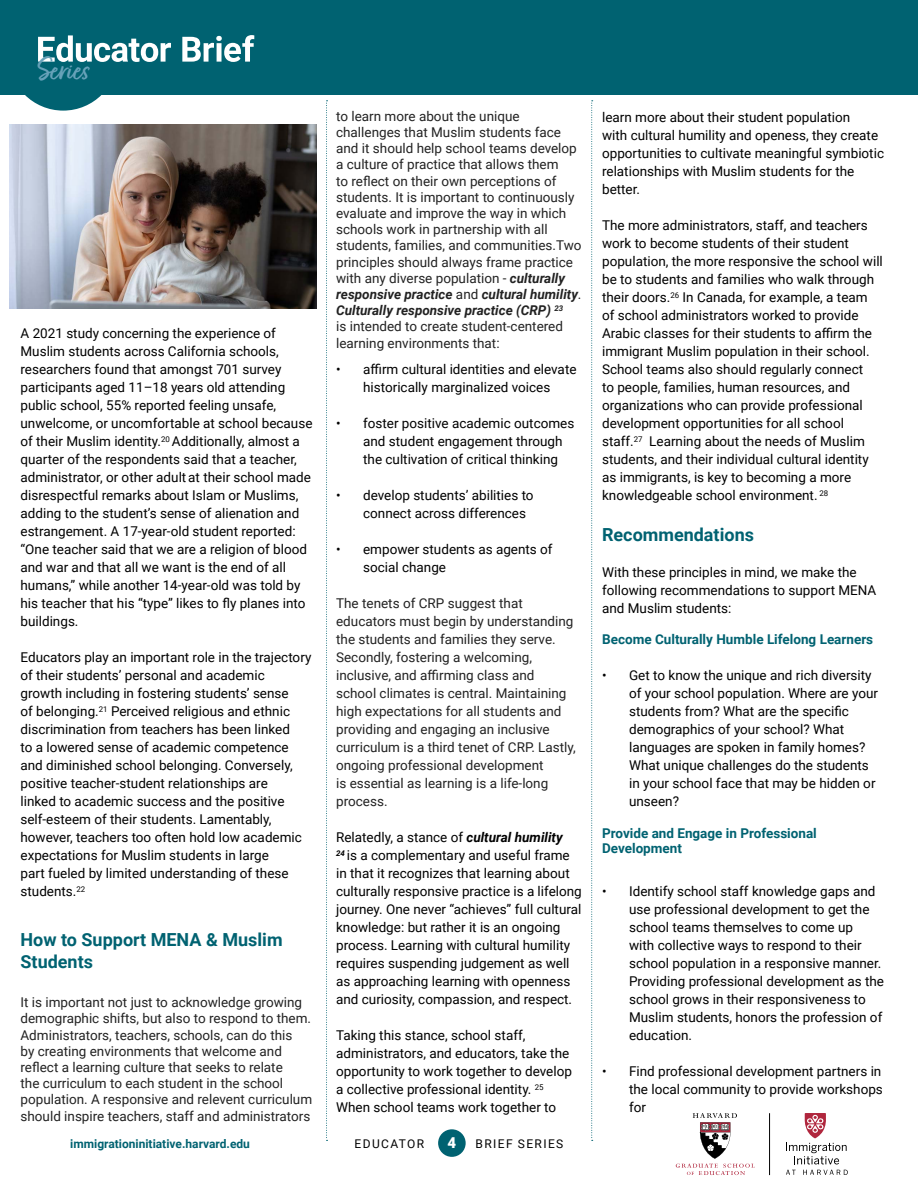
<style>
.page{position:relative;width:918px;height:1188px;background:#fff}
.page>*{position:absolute;margin:0;border:0;box-sizing:border-box;transform-origin:0 0}
.t1{font:700 35.7px "Fave Script";color:#67a2b9}
.t2{font:700 18px/22.5px "Roboto";color:#006271}
.t3{font:900 15px "Roboto";color:#fff}
.t4{font:13.5px/18px "Roboto";color:#000}
.t5{font:13.5px/16.2px "Roboto";color:#222}
.t6{font:700 13.5px/15px "Roboto";color:#006271}
.t7{font:700 12px "Roboto";color:#006271}
.t8{font:12px "Roboto";letter-spacing:.115em;color:#000}
.s1{font-weight:700;font-style:italic}
</style>
<div class="page">
<div style="left:438px;top:1129px;width:28px;height:28px;background:#006271;border-radius:50%"></div>
<svg style="left:786px;top:1170px;width:10px;height:5px"></svg>
<svg style="left:803px;top:1170px;width:45px;height:5px"></svg>
<svg style="left:786px;top:1113px;width:61px;height:51px"></svg>
<svg style="left:676px;top:1113px;width:79px;height:62px"></svg>
<hr style="left:769px;top:1113px;width:1px;height:62px;background:#000">
<svg style="left:326px;top:100px;width:2px;height:1041px"></svg>
<svg style="left:591px;top:100px;width:2px;height:1041px"></svg>
<div style="left:9px;top:1px;width:109px;height:110px;background:#006271;border-radius:50%"></div>
<div style="left:0;top:0;width:918px;height:94px;background:#006271"></div>
<svg style="left:38px;top:35px;width:216px;height:27px"></svg>
<img style="left:10px;top:124px;width:307px;height:184px">
<h1 class="t1" style="left:38px;top:50px;width:54px">Series</h1>
<p class="t4" style="left:21px;top:324px;width:293px">A 2021 study concerning the experience of Muslim students across California schools, researchers found that amongst 701 survey participants aged 11–18 years old attending public school, 55% reported feeling unsafe, unwelcome, or uncomfortable at school because of their Muslim identity.<sup>20</sup> Additionally, almost a quarter of the respondents said that a teacher, administrator, or other adult at their school made disrespectful remarks about Islam or Muslims, adding to the student’s sense of alienation and estrangement. A 17-year-old student reported: “One teacher said that we are a religion of blood and war and that all we want is the end of all humans,” while another 14-year-old was told by his teacher that his “type” likes to fly planes into buildings.</p>
<p class="t4" style="left:21px;top:648px;width:292px">Educators play an important role in the trajectory of their students’ personal and academic<br>growth including in fostering students’ sense<br>of belonging.<sup>21</sup> Perceived religious and ethnic discrimination from teachers has been linked<br>to a lowered sense of academic competence and diminished school belonging. Conversely, positive teacher-student relationships are<br>linked to academic success and the positive self-esteem of their students. Lamentably, however, teachers too often hold low academic expectations for Muslim students in large<br>part fueled by limited understanding of these students.<sup>22</sup></p>
<h2 class="t2" style="left:21px;top:928px;width:264px">How to Support MENA &amp; Muslim<br>Students</h2>
<p class="t5" style="left:21px;top:994px;width:293px">It is important not just to acknowledge growing demographic shifts, but also to respond to them.<br>Administrators, teachers, schools, can do this<br>by creating environments that welcome and reflect a learning culture that seeks to relate<br>the curriculum to each student in the school population. A responsive and relevent curriculum should inspire teachers, staff and administrators</p>
<p class="t5" style="left:336px;top:107px;width:247px">to learn more about the unique challenges that Muslim students face and it should help school teams develop a culture of practice that allows them<br>to reflect on their own perceptions of students. It is important to continuously evaluate and improve the way in which schools work in partnership with all students, families, and communities.Two principles should always frame practice with any diverse population - <span class="s1">culturally responsive practice</span> and <span class="s1">cultural humility</span>.<br><span class="s1">Culturally responsive practice (CRP)</span> <sup>23<br></sup>is intended to create student-centered learning environments that:</p>
<p class="t4" style="left:336px;top:360px;width:242px;text-align:center">• affirm cultural identities and elevate historically marginalized voices</p>
<p class="t4" style="left:363px;top:414px;width:213px;text-indent:-27px">• foster positive academic outcomes and student engagement through the cultivation of critical thinking</p>
<p class="t4" style="left:363px;top:486px;width:172px;text-indent:-27px">• develop students’ abilities to connect across differences</p>
<p class="t4" style="left:363px;top:540px;width:191px;text-indent:-27px">• empower students as agents of social change</p>
<p class="t5" style="left:336px;top:594px;width:241px;line-height:18px">The tenets of CRP suggest that educators must begin by understanding the students and families they serve.<br>Secondly, fostering a welcoming, inclusive, and affirming class and school climates is central. Maintaining high expectations for all students and providing and engaging an inclusive curriculum is a third tenet of CRP. Lastly, ongoing professional development<br>is essential as learning is a life-long process.</p>
<p class="t4" style="left:336px;top:828px;width:247px">Relatedly, a stance of <span class="s1">cultural humility<br></span><sup>24</sup> is a complementary and useful frame in that it recognizes that learning about culturally responsive practice is a lifelong journey. One never “achieves” full cultural knowledge: but rather it is an ongoing process. Learning with cultural humility requires suspending judgement as well as approaching learning with openness and curiosity, compassion, and respect.</p>
<p class="t4" style="left:336px;top:1026px;width:237px">Taking this stance, school staff, administrators, and educators, take the opportunity to work together to develop a collective professional identity. <sup>25<br></sup>When school teams work together to</p>
<p class="t7" style="left:70px;top:1136px;width:181px">immigrationinitiative.harvard.edu</p>
<p class="t8" style="left:355px;top:1135px;width:71px">EDUCATOR</p>
<p class="t3" style="left:447px;top:1132px;width:10px">4</p>
<p class="t8" style="left:476px;top:1135px;width:89px">BRIEF SERIES</p>
<p class="t4" style="left:602px;top:108px;width:283px">learn more about their student population<br>with cultural humility and openess, they create opportunities to cultivate meaningful symbiotic relationships with Muslim students for the better.</p>
<p class="t4" style="left:602px;top:216px;width:282px">The more administrators, staff, and teachers work to become students of their student population, the more responsive the school will be to students and families who walk through their doors.<sup>26</sup> In Canada, for example, a team of school administrators worked to provide Arabic classes for their students to affirm the immigrant Muslim population in their school.<br>School teams also should regularly connect<br>to people, families, human resources, and organizations who can provide professional development opportunities for all school staff.<sup>27</sup> Learning about the needs of Muslim students, and their individual cultural identity as immigrants, is key to becoming a more knowledgeable school environment. <sup>28</sup></p>
<h2 class="t2" style="left:602px;top:523px;width:153px">Recommendations</h2>
<p class="t4" style="left:602px;top:563px;width:276px">With these principles in mind, we make the following recommendations to support MENA and Muslim students:</p>
<p class="t6" style="left:602px;top:632px;width:273px">Become Culturally Humble Lifelong Learners</p>
<p class="t4" style="left:629px;top:666px;width:250px;text-indent:-27px">• Get to know the unique and rich diversity of your school population. Where are your students from? What are the specific demographics of your school? What languages are spoken in family homes?<br>What unique challenges do the students in your school face that may be hidden or unseen?</p>
<p class="t6" style="left:602px;top:825px;width:216px">Provide and Engage in Professional<br>Development</p>
<p class="t4" style="left:629px;top:882px;width:257px;text-indent:-27px">• Identify school staff knowledge gaps and use professional development to get the school teams themselves to come up<br>with collective ways to respond to their school population in a responsive manner.<br>Providing professional development as the school grows in their responsiveness to Muslim students, honors the profession of education.</p>
<p class="t4" style="left:629px;top:1062px;width:255px;text-align:justify;text-indent:-27px">• Find professional development partners in the local community to provide workshops for</p>
</div>
